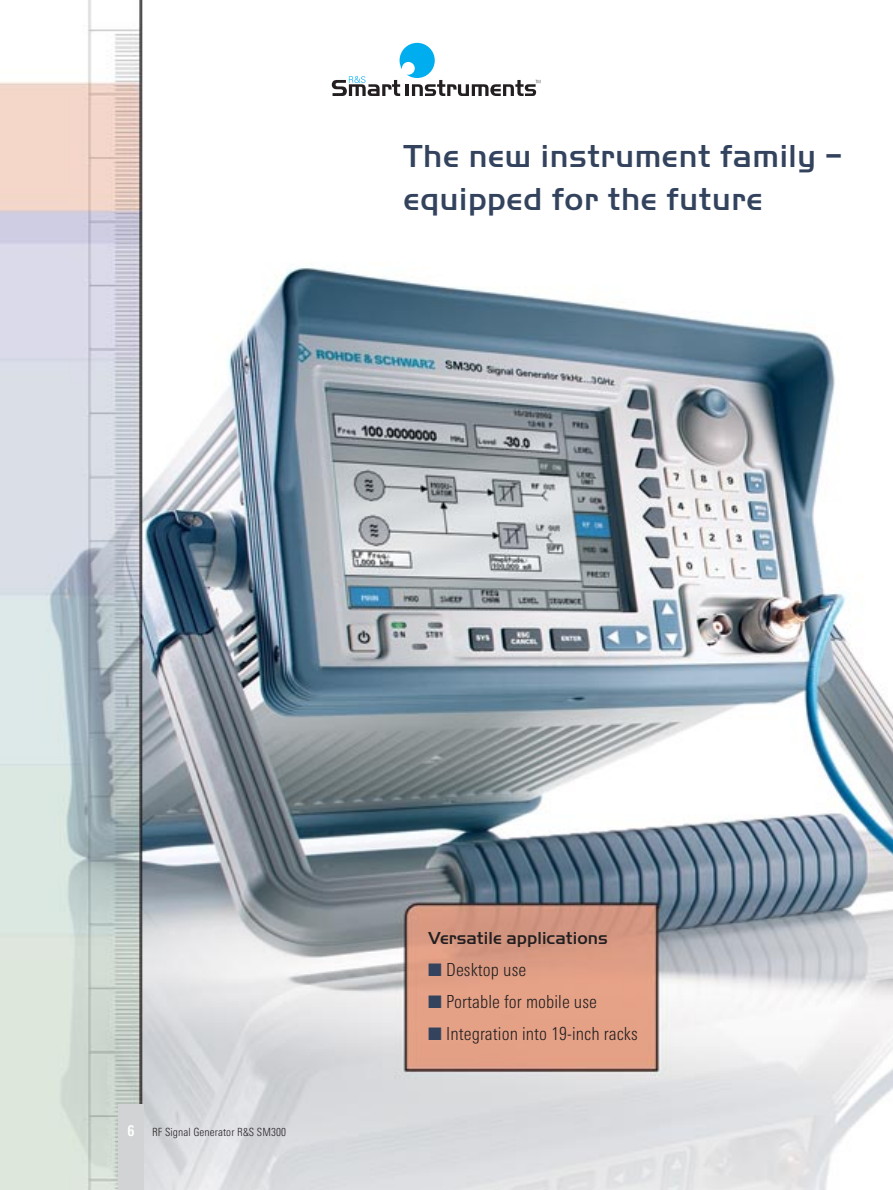
<style>
.page{position:relative;width:893px;height:1190px;background:#fff}
.page>*{position:absolute;margin:0;border:0;box-sizing:border-box;transform-origin:0 0}
.t1{font:500 33px/42.5px "Handel Gothic EF";letter-spacing:.02em;color:#33435e}
.t2{font:300 18px "RS Univers Cond";letter-spacing:.005em;color:#231f20}
.t3{font:500 18px "Handel Gothic EF";letter-spacing:.005em;color:#231f20}
.t4{font:300 11.25px "RS Univers Cond";letter-spacing:.01em;color:#231f20}
.s1{font-weight:700;font-size:15px;color:#fff}
.s2{color:#33435e}
</style>
<div class="page">
<img style="left:0;top:0;width:892px;height:1189px">
<div style="left:118px;top:1104px;width:26px;height:85px;background:#d1d3d4"></div>
<div style="left:323px;top:25px;width:245px;height:89px;background:#fff"></div>
<svg style="left:332px;top:43px;width:208px;height:53px"></svg>
<h1 class="t1" style="left:403px;top:138px;width:440px">The new instrument family – equipped for the future</h1>
<p class="t4" style="left:127px;top:1128px;width:160px"><span class="s1">6</span> RF Signal Generator R&amp;S SM300</p>
<p class="t3" style="left:428px;top:931px;width:181px">Versatile applications</p>
<p class="t2" style="left:428px;top:963px;width:99px"><span class="s2">■</span> Desktop use</p>
<p class="t2" style="left:428px;top:995px;width:170px"><span class="s2">■</span> Portable for mobile use</p>
<p class="t2" style="left:428px;top:1026px;width:211px"><span class="s2">■</span> Integration into 19-inch racks</p>
</div>
